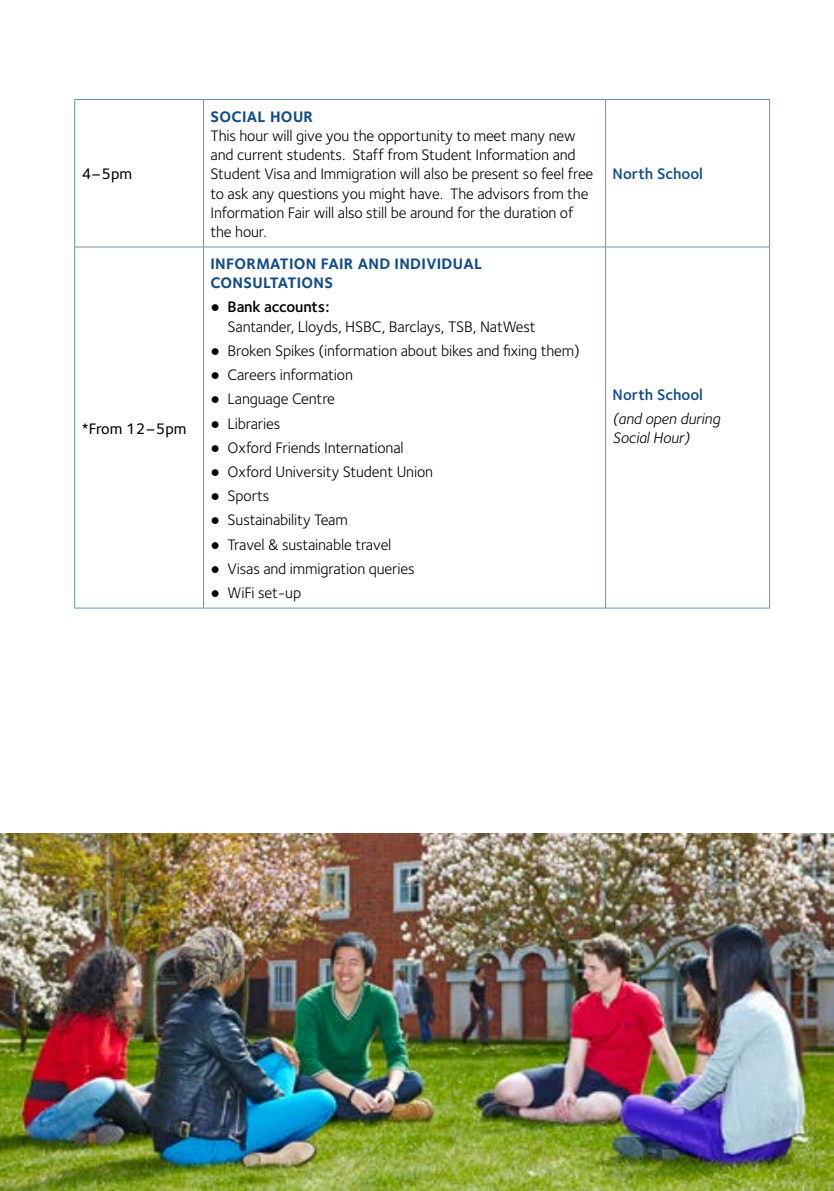
<style>
.page{position:relative;width:834px;height:1191px;background:#fff}
.page>*{position:absolute;margin:0;border:0;box-sizing:border-box;transform-origin:0 0}
.t1{font:15.75px/19.2px "Foundry Sterling";letter-spacing:-.01em;color:#000}
.t2{font:700 15.75px/19.2px "Foundry Sterling";letter-spacing:.02em;color:#124c89}
.t3{font:italic 15.75px/19.2px "Foundry Sterling";letter-spacing:-.01em;color:#000}
.t4{font:600 15.75px "Foundry Sterling";color:#124c89}
.t5{font:500 15.75px "Foundry Sterling";color:#000}
.s1{font-family:"Arial Narrow";font-weight:700}
.s2{font-weight:600}
</style>
<div class="page">
<hr style="left:74px;top:99px;width:129px;height:1px;background:#6894a8">
<hr style="left:203px;top:99px;width:402px;height:1px;background:#6894a8">
<hr style="left:605px;top:99px;width:164px;height:1px;background:#6894a8">
<hr style="left:74px;top:247px;width:129px;height:1px;background:#6894a8">
<hr style="left:203px;top:247px;width:402px;height:1px;background:#6894a8">
<hr style="left:605px;top:247px;width:164px;height:1px;background:#6894a8">
<hr style="left:74px;top:608px;width:129px;height:1px;background:#6894a8">
<hr style="left:203px;top:100px;width:1px;height:147px;background:#6894a8">
<hr style="left:605px;top:100px;width:1px;height:147px;background:#6894a8">
<hr style="left:769px;top:100px;width:1px;height:147px;background:#6894a8">
<hr style="left:203px;top:247px;width:1px;height:361px;background:#6894a8">
<hr style="left:605px;top:247px;width:1px;height:361px;background:#6894a8">
<hr style="left:769px;top:247px;width:1px;height:361px;background:#6894a8">
<hr style="left:74px;top:100px;width:1px;height:147px;background:#6894a8">
<hr style="left:74px;top:247px;width:1px;height:361px;background:#6894a8">
<hr style="left:203px;top:608px;width:402px;height:1px;background:#6894a8">
<hr style="left:605px;top:608px;width:164px;height:1px;background:#6894a8">
<img style="left:0;top:833px;width:833px;height:358px">
<p class="t5" style="left:82px;top:163px;width:52px">4–5pm</p>
<p class="t5" style="left:82px;top:417px;width:106px">*From 12–5pm</p>
<p class="t2" style="left:210px;top:106px;width:104px">SOCIAL HOUR</p>
<p class="t1" style="left:210px;top:125px;width:384px">This hour will give you the opportunity to meet many new and current students. Staff from Student Information and Student Visa and Immigration will also be present so feel free to ask any questions you might have. The advisors from the Information Fair will also still be around for the duration of the hour.</p>
<p class="t2" style="left:210px;top:254px;width:273px">INFORMATION FAIR AND INDIVIDUAL<br>CONSULTATIONS</p>
<p class="t1" style="left:227px;top:297px;width:309px;text-indent:-17px"><span class="s1">●</span> <span class="s2">Bank accounts:<br></span>Santander, Lloyds, HSBC, Barclays, TSB, NatWest</p>
<p class="t1" style="left:210px;top:340px;width:370px"><span class="s1">●</span> Broken Spikes (information about bikes and fixing them)</p>
<p class="t1" style="left:210px;top:365px;width:144px"><span class="s1">●</span> Careers information</p>
<p class="t1" style="left:210px;top:389px;width:126px"><span class="s1">●</span> Language Centre</p>
<p class="t1" style="left:210px;top:413px;width:71px"><span class="s1">●</span> Libraries</p>
<p class="t1" style="left:210px;top:437px;width:194px"><span class="s1">●</span> Oxford Friends International</p>
<p class="t1" style="left:210px;top:461px;width:224px"><span class="s1">●</span> Oxford University Student Union</p>
<p class="t1" style="left:210px;top:486px;width:60px"><span class="s1">●</span> Sports</p>
<p class="t1" style="left:210px;top:510px;width:139px"><span class="s1">●</span> Sustainability Team</p>
<p class="t1" style="left:210px;top:534px;width:182px"><span class="s1">●</span> Travel &amp; sustainable travel</p>
<p class="t1" style="left:210px;top:558px;width:206px"><span class="s1">●</span> Visas and immigration queries</p>
<p class="t1" style="left:210px;top:583px;width:92px"><span class="s1">●</span> WiFi set-up</p>
<p class="t4" style="left:612px;top:163px;width:92px">North School</p>
<p class="t4" style="left:612px;top:383px;width:92px">North School</p>
<p class="t3" style="left:612px;top:408px;width:109px">(and open during<br>Social Hour)</p>
</div>
